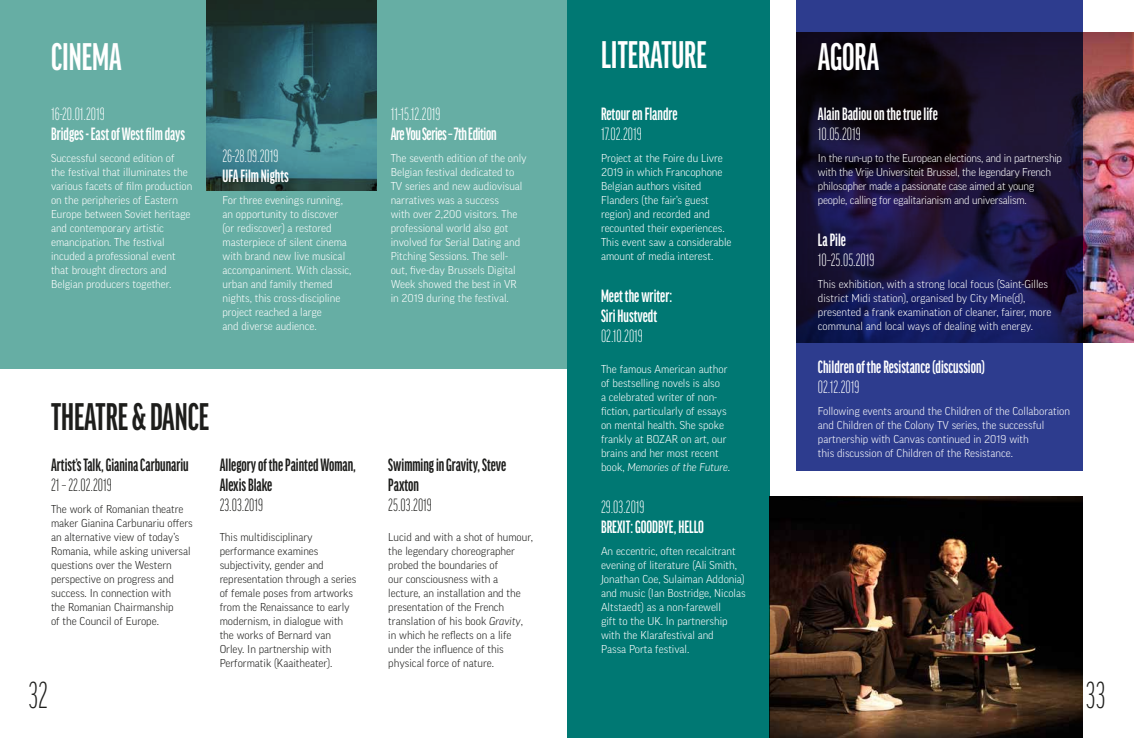
<style>
.page{position:relative;width:1134px;height:738px;background:#fff}
.page>*{position:absolute;margin:0;border:0;box-sizing:border-box;transform-origin:0 0}
.t1{font:700 41px "Good Headline Pro Comp";color:#fff}
.t2{font:700 41px "Good Headline Pro Comp";color:#1d1d1b}
.t3{font:300 36px "Good Pro Comp";color:#1d1d1b}
.t4{font:700 19px/20px "Good Headline Pro Comp";color:#fff}
.t5{font:300 19px "Good Headline Pro Comp";color:#fff}
.t6{font:700 19px/20px "Good Headline Pro Comp";color:#1d1d1b}
.t7{font:300 19px "Good Headline Pro Comp";color:#1d1d1b}
.t8{font:700 19px "Good Headline Pro Comp";letter-spacing:-.02em;color:#fff}
.t9{font:300 11px/14px "Good Pro";color:#fff}
.t10{font:300 11px/14px "Good Pro";color:#1d1d1b}
.t11{font:300 11px/14px "Good Pro";letter-spacing:-.02em;color:#fff}
.s1{font-style:italic}
</style>
<div class="page">
<img style="left:770px;top:496px;width:313px;height:241px">
<img style="left:1083px;top:32px;width:51px;height:310px">
<svg style="left:796px;top:0;width:287px;height:471px;background:#1e1f52"></svg>
<svg style="left:0;top:0;width:567px;height:369px;background:#5da19a"></svg>
<div style="left:567px;top:0;width:203px;height:737px;background:#007873"></div>
<h1 class="t1" style="left:601px;top:35px;width:107px">LITERATURE</h1>
<h1 class="t1" style="left:51px;top:36px;width:72px">CINEMA</h1>
<h1 class="t1" style="left:818px;top:36px;width:63px">AGORA</h1>
<h3 class="t5" style="left:51px;top:105px;width:55px">16-20.01.2019</h3>
<h3 class="t4" style="left:51px;top:124px;width:136px">Bridges - East of West film days</h3>
<p class="t9" style="left:51px;top:151px;width:143px">Successful second edition of<br>the festival that illuminates the various facets of film production on the peripheries of Eastern<br>Europe between Soviet heritage and contemporary artistic emancipation. The festival incuded a professional event that brought directors and<br>Belgian producers together.</p>
<h3 class="t5" style="left:222px;top:147px;width:58px">26-28.09.2019</h3>
<h3 class="t4" style="left:222px;top:166px;width:68px">UFA Film Nights</h3>
<p class="t9" style="left:222px;top:193px;width:131px">For three evenings running, an opportunity to discover (or rediscover) a restored masterpiece of silent cinema with brand new live musical accompaniment. With classic, urban and family themed nights, this cross-discipline project reached a large<br>and diverse audience.</p>
<h1 class="t2" style="left:51px;top:396px;width:160px">THEATRE &amp; DANCE</h1>
<h3 class="t6" style="left:51px;top:454px;width:139px">Artist’s Talk, Gianina Carbunariu</h3>
<h3 class="t7" style="left:51px;top:475px;width:62px">21 – 22.02.2019</h3>
<p class="t10" style="left:51px;top:501px;width:143px">The work of Romanian theatre maker Gianina Carbunariu offers an alternative view of today’s<br>Romania, while asking universal questions over the Western perspective on progress and success. In connection with<br>the Romanian Chairmanship<br>of the Council of Europe.</p>
<h3 class="t6" style="left:220px;top:454px;width:138px">Allegory of the Painted Woman,<br>Alexis Blake</h3>
<h3 class="t7" style="left:220px;top:495px;width:45px">23.03.2019</h3>
<p class="t10" style="left:220px;top:529px;width:138px">This multidisciplinary performance examines subjectivity, gender and representation through a series of female poses from artworks from the Renaissance to early modernism, in dialogue with the works of Bernard van<br>Orley. In partnership with<br>Performatik (Kaaitheater).</p>
<h3 class="t5" style="left:391px;top:105px;width:51px">11-15.12.2019</h3>
<h3 class="t8" style="left:391px;top:125px;width:107px">Are You Series – 7th Edition</h3>
<p class="t9" style="left:391px;top:151px;width:138px">The seventh edition of the only<br>Belgian festival dedicated to<br>TV series and new audiovisual narratives was a success<br>with over 2,200 visitors. The professional world also got involved for Serial Dating and<br>Pitching Sessions. The sell&shy;out, five-day Brussels Digital<br>Week showed the best in VR in 2019 during the festival.</p>
<h3 class="t6" style="left:388px;top:454px;width:119px">Swimming in Gravity, Steve<br>Paxton</h3>
<h3 class="t7" style="left:388px;top:495px;width:45px">25.03.2019</h3>
<p class="t10" style="left:388px;top:529px;width:146px">Lucid and with a shot of humour, the legendary choreographer probed the boundaries of<br>our consciousness with a lecture, an installation and the presentation of the French translation of his book <span class="s1">Gravity</span>, in which he reflects on a life under the influence of this physical force of nature.</p>
<h3 class="t4" style="left:601px;top:104px;width:78px">Retour en Flandre</h3>
<h3 class="t5" style="left:601px;top:125px;width:42px">17.02.2019</h3>
<p class="t9" style="left:601px;top:151px;width:132px">Project at the Foire du Livre<br>2019 in which Francophone<br>Belgian authors visited<br>Flanders (the fair’s guest region) and recorded and recounted their experiences.<br>This event saw a considerable amount of media interest.</p>
<h3 class="t4" style="left:601px;top:286px;width:73px">Meet the writer:<br>Siri Hustvedt</h3>
<h3 class="t5" style="left:601px;top:327px;width:43px">02.10.2019</h3>
<p class="t9" style="left:601px;top:361px;width:131px">The famous American author of bestselling novels is also<br>a celebrated writer of non&shy;fiction, particularly of essays on mental health. She spoke frankly at BOZAR on art, our brains and her most recent book, <span class="s1">Memories of the Future</span>.</p>
<h3 class="t5" style="left:601px;top:497px;width:45px">29.03.2019</h3>
<h3 class="t4" style="left:601px;top:516px;width:104px">BREXIT: GOODBYE, HELLO</h3>
<p class="t9" style="left:601px;top:543px;width:146px">An eccentric, often recalcitrant evening of literature (Ali Smith,<br>Jonathan Coe, Sulaiman Addonia) and music (Ian Bostridge, Nicolas<br>Altstaedt) as a non-farewell<br>gift to the UK. In partnership with the Klarafestival and<br>Passa Porta festival.</p>
<h3 class="t4" style="left:818px;top:104px;width:121px">Alain Badiou on the true life</h3>
<h3 class="t5" style="left:818px;top:125px;width:44px">10.05.2019</h3>
<p class="t11" style="left:818px;top:151px;width:246px">In the run-up to the European elections, and in partnership with the Vrije Universiteit Brussel, the legendary French philosopher made a passionate case aimed at young people, calling for egalitarianism and universalism.</p>
<h3 class="t4" style="left:818px;top:230px;width:30px">La Pile</h3>
<h3 class="t5" style="left:818px;top:251px;width:58px">10–25.05.2019</h3>
<p class="t9" style="left:818px;top:277px;width:235px">This exhibition, with a strong local focus (Saint-Gilles district Midi station), organised by City Mine(d), presented a frank examination of cleaner, fairer, more communal and local ways of dealing with energy.</p>
<h3 class="t4" style="left:818px;top:356px;width:168px">Children of the Resistance (discussion)</h3>
<h3 class="t5" style="left:818px;top:377px;width:43px">02.12.2019</h3>
<p class="t9" style="left:818px;top:403px;width:254px">Following events around the Children of the Collaboration and Children of the Colony TV series, the successful partnership with Canvas continued in 2019 with<br>this discussion of Children of the Resistance.</p>
<h2 class="t3" style="left:28px;top:674px;width:21px">32</h2>
<h2 class="t3" style="left:1086px;top:674px;width:21px">33</h2>
</div>
